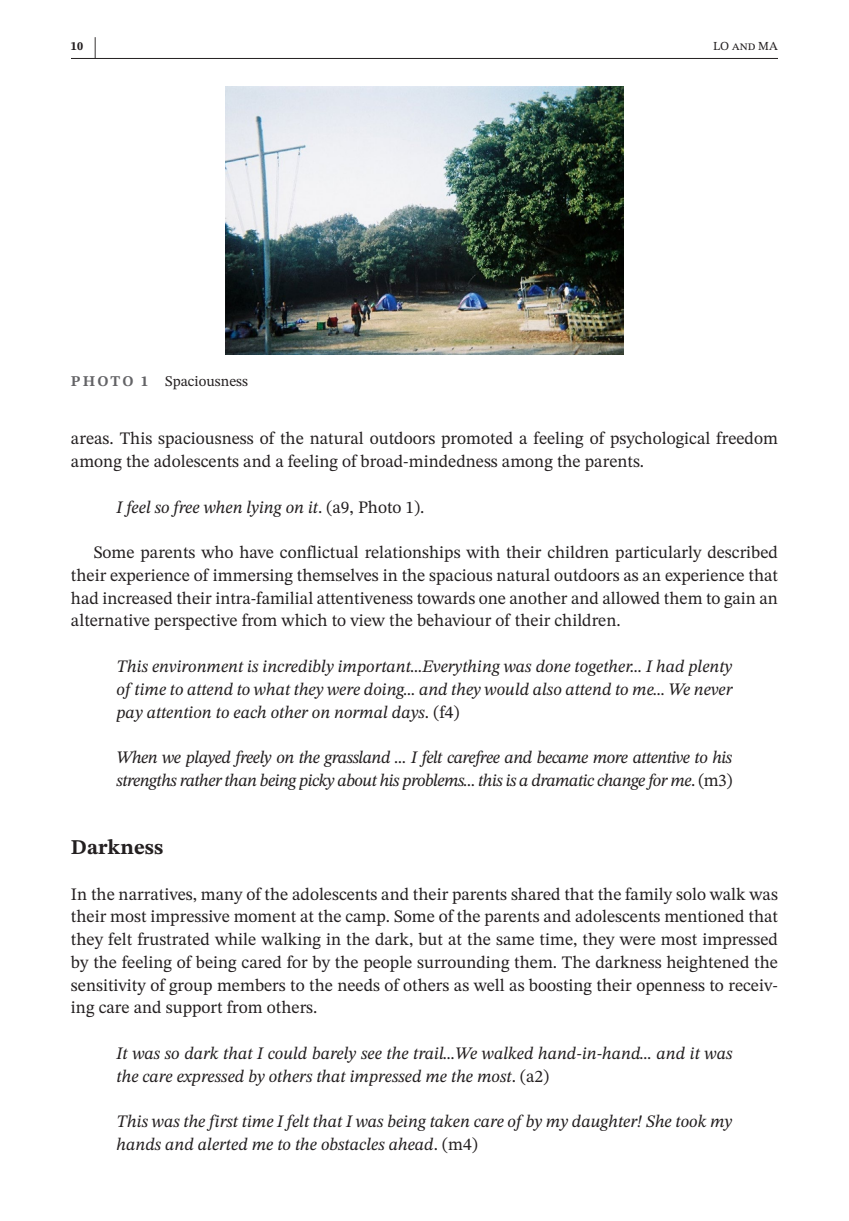
<style>
.page{position:relative;width:849px;height:1221px;background:#fff}
.page>*{position:absolute;margin:0;border:0;box-sizing:border-box;transform-origin:0 0}
.t1{font:700 21px "STIX Two Text";color:#231f20}
.t2{font:17.5px/22.8px "STIX Two Text";color:#231f20;text-align:justify}
.t3{font:italic 17.5px/22.8px "STIX Two Text";color:#231f20}
.t4{font:italic 17.5px/22.8px "STIX Two Text";letter-spacing:-.03em;color:#231f20}
.t5{font:14.88px "STIX Two Text";color:#231f20}
.t6{font:12.25px "STIX Two Text";color:#231f20}
.t7{font:700 12.25px "STIX Two Text";color:#231f20}
.s1{font-size:24.68px}
.s2{font-weight:700;color:#636366}
.s3{font-style:normal}
</style>
<div class="page">
<hr style="left:71px;top:58px;width:706px;height:1px;background:#231f20">
<img style="left:226px;top:87px;width:397px;height:267px">
<p class="t7" style="left:71px;top:37px;width:27px">10 <span class="s1">|</span></p>
<p class="t6" style="left:713px;top:37px;width:66px">LO and MA</p>
<p class="t5" style="left:71px;top:370px;width:178px"><span class="s2">PHOTO 1</span> Spaciousness</p>
<p class="t2" style="left:71px;top:427px;width:708px">areas. This spaciousness of the natural outdoors promoted a feeling of psychological freedom among the adolescents and a feeling of broad-mindedness among the parents.</p>
<p class="t3" style="left:116px;top:495px;width:309px">I feel so free when lying on it<span class="s3">. (a9, Photo 1).</span></p>
<p class="t2" style="left:71px;top:541px;width:708px;text-indent:23px">Some parents who have conflictual relationships with their children particularly described their experience of immersing themselves in the spacious natural outdoors as an experience that had increased their intra-familial attentiveness towards one another and allowed them to gain an alternative perspective from which to view the behaviour of their children.</p>
<p class="t3" style="left:116px;top:654px;width:617px;text-align:justify">This environment is incredibly important…Everything was done together… I had plenty of time to attend to what they were doing… and they would also attend to me… We never pay attention to each other on normal days<span class="s3">. (f4)</span></p>
<p class="t4" style="left:116px;top:745px;width:617px">When we played freely on the grassland … I felt carefree and became more attentive to his strengths rather than being picky about his problems… this is a dramatic change for me<span class="s3">. (m3)</span></p>
<p class="t1" style="left:71px;top:832px;width:94px">Darkness</p>
<p class="t2" style="left:71px;top:882px;width:708px">In the narratives, many of the adolescents and their parents shared that the family solo walk was their most impressive moment at the camp. Some of the parents and adolescents mentioned that they felt frustrated while walking in the dark, but at the same time, they were most impressed by the feeling of being cared for by the people surrounding them. The darkness heightened the sensitivity of group members to the needs of others as well as boosting their openness to receiv&shy;ing care and support from others.</p>
<p class="t3" style="left:116px;top:1041px;width:617px">It was so dark that I could barely see the trail…We walked hand-in-hand… and it was the care expressed by others that impressed me the most<span class="s3">. (a2)</span></p>
<p class="t3" style="left:116px;top:1109px;width:617px">This was the first time I felt that I was being taken care of by my daughter! She took my hands and alerted me to the obstacles ahead<span class="s3">. (m4)</span></p>
</div>
